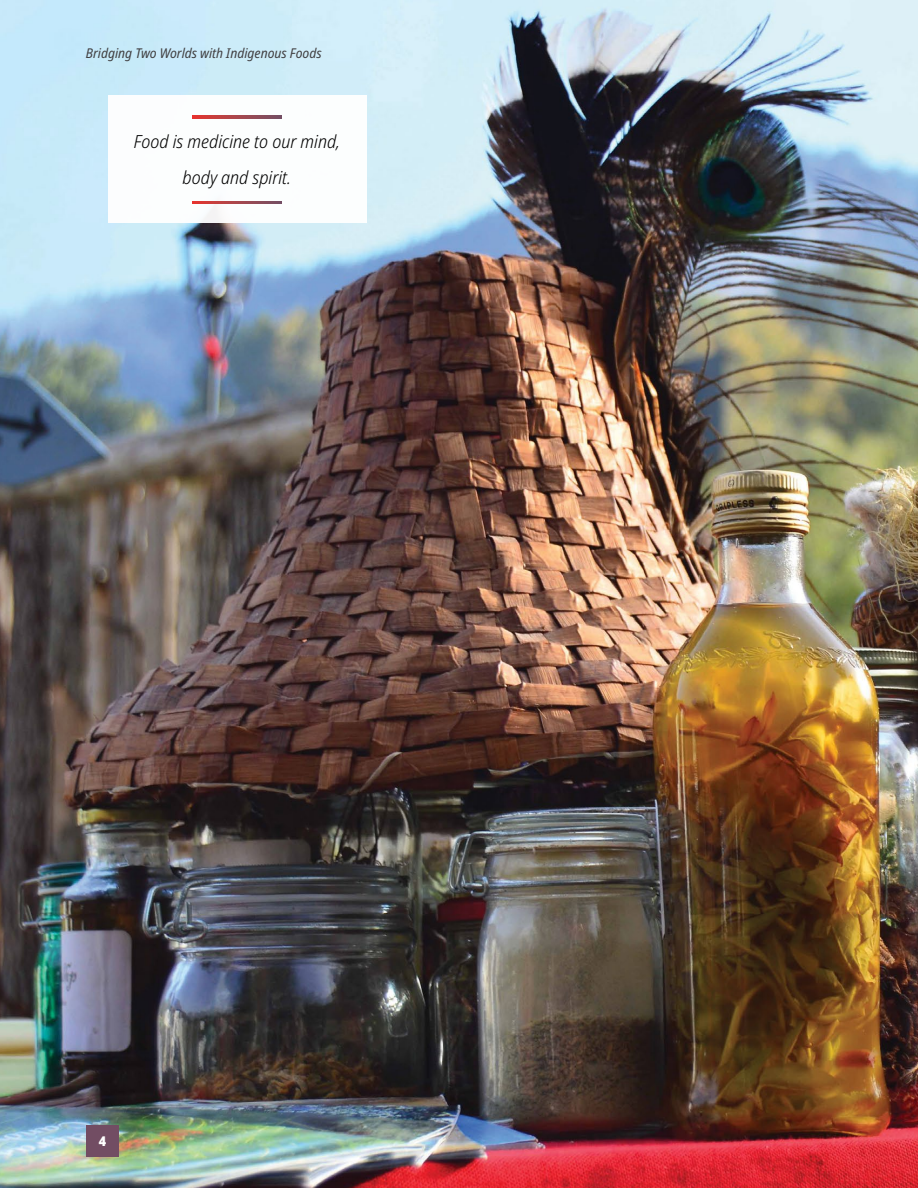
<style>
.page{position:relative;width:918px;height:1188px;background:#fff}
.page>*{position:absolute;margin:0;border:0;box-sizing:border-box;transform-origin:0 0}
.t1{font:italic 300 semi-condensed 18px/36px "Noto Sans";color:#000;text-align:center}
.t2{font:italic semi-condensed 13.5px "Noto Sans";color:#414042}
.t3{font:900 semi-condensed 13.5px "Noto Sans";color:#fff}
</style>
<div class="page">
<img style="left:0;top:0;width:918px;height:1188px">
<div style="left:108px;top:95px;width:259px;height:127px;background:#fff"></div>
<div style="left:87px;top:1125px;width:32px;height:31px;background:#724d63"></div>
<svg style="left:192px;top:116px;width:90px;height:2px"></svg>
<svg style="left:192px;top:202px;width:90px;height:2px"></svg>
<p class="t2" style="left:86px;top:44px;width:237px">Bridging Two Worlds with Indigenous Foods</p>
<p class="t1" style="left:134px;top:124px;width:208px">Food is medicine to our mind, body and spirit.</p>
<p class="t3" style="left:99px;top:1131px;width:9px">4</p>
</div>
